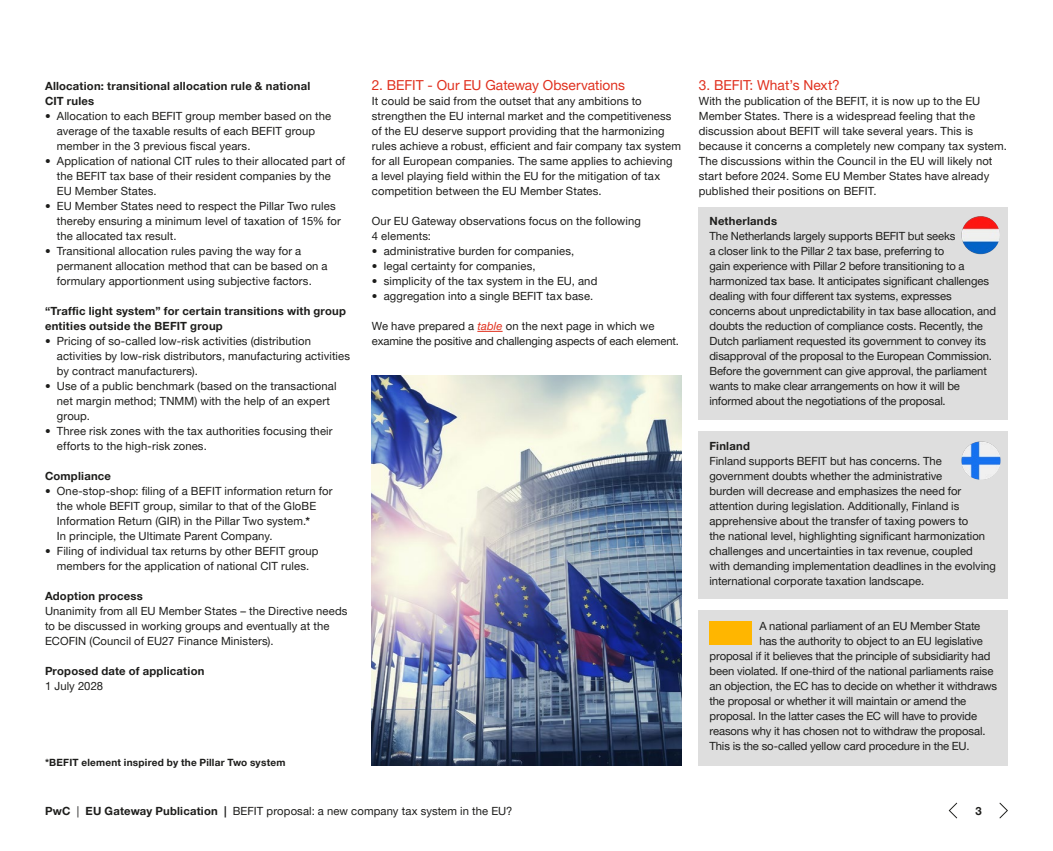
<style>
.page{position:relative;width:1053px;height:851px;background:#fff}
.page>*{position:absolute;margin:0;border:0;box-sizing:border-box;transform-origin:0 0}
.t1{font:13.75px "Helvetica Neue LT Pro";color:#e0301e}
.t2{font:11.25px/15px "Helvetica Neue LT Pro";letter-spacing:.005em;color:#1d1d1b}
.t3{font:700 11.25px/15px "Helvetica Neue LT Pro";letter-spacing:.02em;color:#1d1d1b}
.t4{font:700 10px "Helvetica Neue LT Pro";letter-spacing:.025em;color:#1d1d1b}
.s1{font-weight:700}
.s2{font-style:italic;color:#e0301e}
</style>
<div class="page">
<svg style="left:948px;top:802px;width:9px;height:16px"></svg>
<svg style="left:999px;top:802px;width:8px;height:16px"></svg>
<div style="left:698px;top:609px;width:309px;height:156px;background:#dedede"></div>
<div style="left:709px;top:621px;width:43px;height:23px;background:#ffb600"></div>
<div style="left:698px;top:431px;width:309px;height:167px;background:#dedede"></div>
<div style="left:698px;top:207px;width:309px;height:213px;background:#dedede"></div>
<img style="left:961px;top:216px;width:38px;height:38px;border-radius:19px">
<img style="left:961px;top:441px;width:39px;height:38px;border-radius:19px">
<svg style="left:477px;top:331px;width:25px;height:1px"></svg>
<img style="left:372px;top:375px;width:309px;height:390px">
<p class="t3" style="left:45px;top:78px;width:267px">Allocation: transitional allocation rule &amp; national<br>CIT rules</p>
<p class="t2" style="left:57px;top:108px;width:276px;text-indent:-12px">• Allocation to each BEFIT group member based on the average of the taxable results of each BEFIT group member in the 3 previous fiscal years.</p>
<p class="t2" style="left:57px;top:153px;width:290px;text-indent:-12px">• Application of national CIT rules to their allocated part of the BEFIT tax base of their resident companies by the<br>EU Member States.</p>
<p class="t2" style="left:57px;top:198px;width:285px;text-indent:-12px">• EU Member States need to respect the Pillar Two rules thereby ensuring a minimum level of taxation of 15% for the allocated tax result.</p>
<p class="t2" style="left:57px;top:243px;width:272px;text-indent:-12px">• Transitional allocation rules paving the way for a permanent allocation method that can be based on a formulary apportionment using subjective factors.</p>
<p class="t3" style="left:45px;top:303px;width:302px">“Traffic light system” for certain transitions with group entities outside the BEFIT group</p>
<p class="t2" style="left:57px;top:333px;width:295px;text-indent:-12px">• Pricing of so-called low-risk activities (distribution activities by low-risk distributors, manufacturing activities by contract manufacturers).</p>
<p class="t2" style="left:57px;top:378px;width:281px;text-indent:-12px">• Use of a public benchmark (based on the transactional net margin method; TNMM) with the help of an expert group.</p>
<p class="t2" style="left:57px;top:423px;width:277px;text-indent:-12px">• Three risk zones with the tax authorities focusing their efforts to the high-risk zones.</p>
<p class="t3" style="left:45px;top:468px;width:68px">Compliance</p>
<p class="t2" style="left:57px;top:483px;width:277px;text-indent:-12px">• One-stop-shop: filing of a BEFIT information return for the whole BEFIT group, similar to that of the GloBE Information Return (GIR) in the Pillar Two system.<span class="s1">*<br></span>In principle, the Ultimate Parent Company.</p>
<p class="t2" style="left:45px;top:543px;width:275px;text-align:center">• Filing of individual tax returns by other BEFIT group members for the application of national CIT rules.</p>
<p class="t3" style="left:45px;top:588px;width:99px">Adoption process</p>
<p class="t2" style="left:45px;top:603px;width:304px">Unanimity from all EU Member States – the Directive needs to be discussed in working groups and eventually at the<br>ECOFIN (Council of EU27 Finance Ministers).</p>
<p class="t3" style="left:45px;top:663px;width:161px">Proposed date of application</p>
<p class="t2" style="left:45px;top:678px;width:60px">1 July 2028</p>
<p class="t4" style="left:45px;top:755px;width:242px">*BEFIT element inspired by the Pillar Two system</p>
<p class="t1" style="left:372px;top:77px;width:254px">2. BEFIT - Our EU Gateway Observations</p>
<p class="t2" style="left:372px;top:93px;width:311px">It could be said from the outset that any ambitions to strengthen the EU internal market and the competitiveness of the EU deserve support providing that the harmonizing rules achieve a robust, efficient and fair company tax system for all European companies. The same applies to achieving a level playing field within the EU for the mitigation of tax competition between the EU Member States.</p>
<p class="t2" style="left:372px;top:213px;width:270px">Our EU Gateway observations focus on the following<br>4 elements:</p>
<p class="t2" style="left:372px;top:243px;width:204px">• administrative burden for companies,</p>
<p class="t2" style="left:372px;top:258px;width:165px">• legal certainty for companies,</p>
<p class="t2" style="left:372px;top:273px;width:227px">• simplicity of the tax system in the EU, and</p>
<p class="t2" style="left:372px;top:288px;width:223px">• aggregation into a single BEFIT tax base.</p>
<p class="t2" style="left:372px;top:318px;width:308px">We have prepared a <span class="s2">table</span> on the next page in which we examine the positive and challenging aspects of each element.</p>
<p class="t1" style="left:698px;top:77px;width:143px">3. BEFIT: What’s Next?</p>
<p class="t2" style="left:698px;top:93px;width:309px">With the publication of the BEFIT, it is now up to the EU Member States. There is a widespread feeling that the discussion about BEFIT will take several years. This is because it concerns a completely new company tax system.<br>The discussions within the Council in the EU will likely not start before 2024. Some EU Member States have already published their positions on BEFIT.</p>
<p class="t3" style="left:709px;top:213px;width:69px">Netherlands</p>
<p class="t2" style="left:709px;top:228px;width:288px">The Netherlands largely supports BEFIT but seeks<br>a closer link to the Pillar 2 tax base, preferring to<br>gain experience with Pillar 2 before transitioning to a harmonized tax base. It anticipates significant challenges dealing with four different tax systems, expresses concerns about unpredictability in tax base allocation, and doubts the reduction of compliance costs. Recently, the Dutch parliament requested its government to convey its disapproval of the proposal to the European Commission.<br>Before the government can give approval, the parliament wants to make clear arrangements on how it will be informed about the negotiations of the proposal.</p>
<p class="t3" style="left:709px;top:438px;width:42px">Finland</p>
<p class="t2" style="left:709px;top:453px;width:288px">Finland supports BEFIT but has concerns. The government doubts whether the administrative<br>burden will decrease and emphasizes the need for attention during legislation. Additionally, Finland is apprehensive about the transfer of taxing powers to<br>the national level, highlighting significant harmonization challenges and uncertainties in tax revenue, coupled with demanding implementation deadlines in the evolving international corporate taxation landscape.</p>
<p class="t2" style="left:759px;top:618px;width:222px">A national parliament of an EU Member State</p>
<p class="t2" style="left:759px;top:633px;width:225px">has the authority to object to an EU legislative</p>
<p class="t2" style="left:709px;top:648px;width:282px">proposal if it believes that the principle of subsidiarity had</p>
<p class="t2" style="left:709px;top:663px;width:285px">been violated. If one-third of the national parliaments raise</p>
<p class="t2" style="left:709px;top:678px;width:289px">an objection, the EC has to decide on whether it withdraws</p>
<p class="t2" style="left:709px;top:693px;width:258px">the proposal or whether it will maintain or amend the</p>
<p class="t2" style="left:709px;top:708px;width:269px">proposal. In the latter cases the EC will have to provide</p>
<p class="t2" style="left:709px;top:723px;width:277px">reasons why it has chosen not to withdraw the proposal.</p>
<p class="t2" style="left:709px;top:738px;width:261px">This is the so-called yellow card procedure in the EU.</p>
<p class="t2" style="left:45px;top:802px;width:469px"><span class="s1">PwC</span> | <span class="s1">EU Gateway Publication |</span> BEFIT proposal: a new company tax system in the EU?</p>
<p class="t3" style="left:975px;top:802px;width:8px">3</p>
</div>
